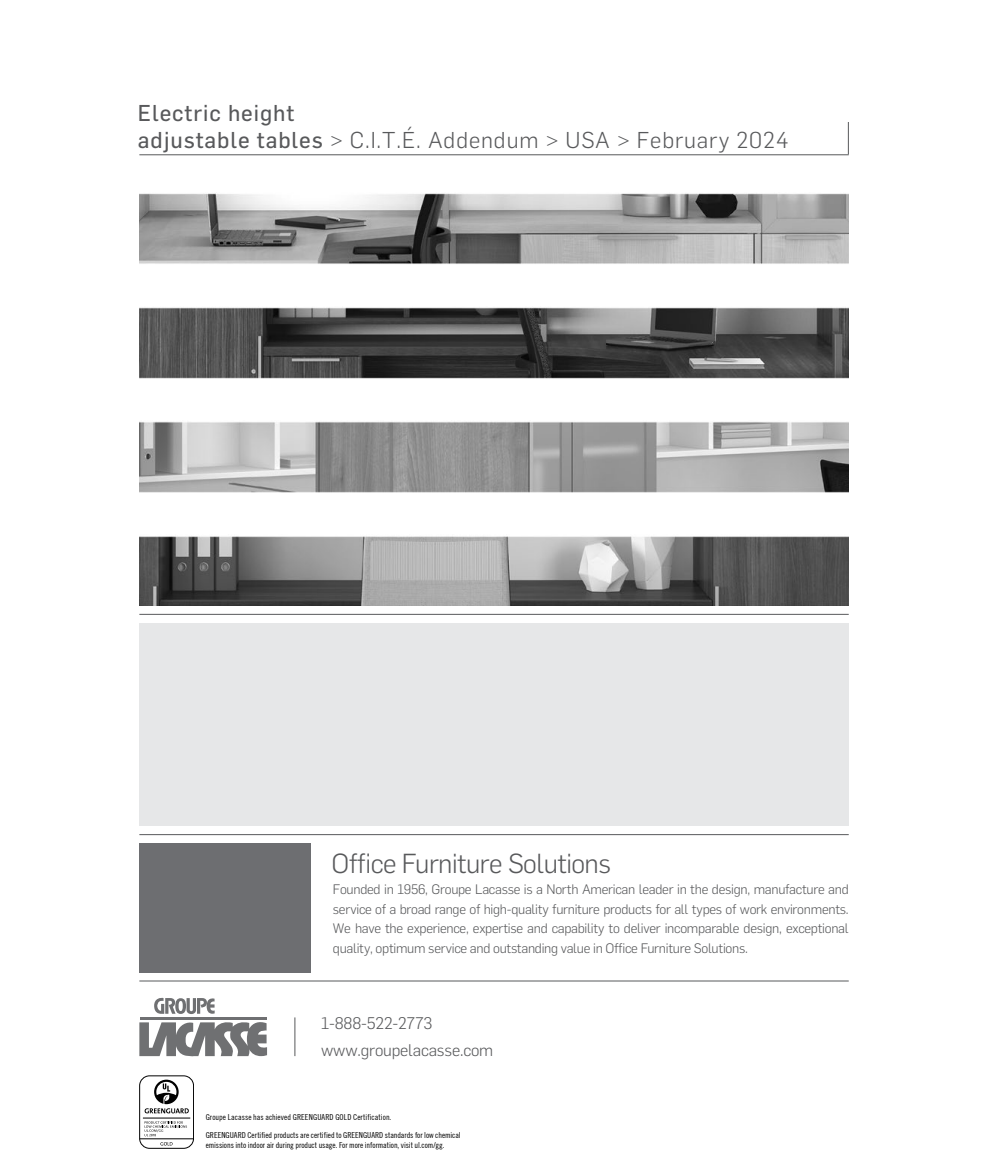
<style>
.page{position:relative;width:986px;height:1175px;background:#fff}
.page>*{position:absolute;margin:0;border:0;box-sizing:border-box;transform-origin:0 0}
.t1{font:300 27px "Flama";letter-spacing:-.02em;color:#58595b}
.t2{font:300 22.5px/27px "Flama";letter-spacing:.04em;color:#58595b}
.t3{font:300 16.5px "Flama";letter-spacing:-.01em;color:#58595b}
.t4{font:300 13.5px/19.5px "Flama";letter-spacing:-.02em;color:#58595b;text-align:justify}
.Texte_courant{font:condensed 8.25px/10.5px "Trade Gothic No.18";letter-spacing:-.005em;color:#000}
.s1{font-weight:400}
</style>
<div class="page">
<hr style="left:139px;top:154px;width:709px;height:1px;background:#58595b">
<hr style="left:848px;top:122px;width:1px;height:32px;background:#58595b">
<img style="left:139px;top:193px;width:709px;height:412px">
<hr style="left:139px;top:614px;width:709px;height:1px;background:#58595b">
<div style="left:139px;top:623px;width:709px;height:203px;background:#e6e7e8"></div>
<hr style="left:139px;top:834px;width:709px;height:1px;background:#58595b">
<hr style="left:139px;top:980px;width:709px;height:1px;background:#58595b">
<svg style="left:139px;top:1022px;width:128px;height:34px"></svg>
<svg style="left:154px;top:997px;width:61px;height:17px"></svg>
<hr style="left:139px;top:1017px;width:127px;height:2px;background:#6f7072">
<div style="left:139px;top:843px;width:171px;height:130px;background:#6d6e71"></div>
<hr style="left:294px;top:1017px;width:1px;height:39px;background:#58595b">
<div style="left:139px;top:1075px;width:55px;height:73px;border:1px solid #000;border-radius:10px"></div>
<hr style="left:140px;top:1138px;width:54px;height:1px;background:#000">
<svg style="left:160px;top:1142px;width:12px;height:3px"></svg>
<hr style="left:143px;top:1117px;width:47px;height:1px;background:#000">
<svg style="left:145px;top:1079px;width:44px;height:34px"></svg>
<svg style="left:144px;top:1121px;width:43px;height:15px"></svg>
<p class="t2" style="left:138px;top:98px;width:652px"><span class="s1">Electric height<br>adjustable tables</span> &gt; C.I.T.É. Addendum &gt; USA &gt; February 2024</p>
<p class="t1" style="left:331px;top:845px;width:281px">Office Furniture Solutions</p>
<p class="t4" style="left:333px;top:879px;width:517px">Founded in 1956, Groupe Lacasse is a North American leader in the design, manufacture and service of a broad range of high-quality furniture products for all types of work environments.<br>We have the experience, expertise and capability to deliver incomparable design, exceptional quality, optimum service and outstanding value in Office Furniture Solutions.</p>
<p class="t3" style="left:321px;top:1012px;width:113px">1-888-522-2773</p>
<p class="t3" style="left:321px;top:1038px;width:174px">www.groupelacasse.com</p>
<p class="Texte_courant" style="left:206px;top:1112px;width:187px">Groupe Lacasse has achieved GREENGUARD GOLD Certification.</p>
<p class="Texte_courant" style="left:206px;top:1129px;width:256px">GREENGUARD Certified products are certified to GREENGUARD standards for low chemical emissions into indoor air during product usage. For more information, visit ul.com/gg.</p>
</div>
